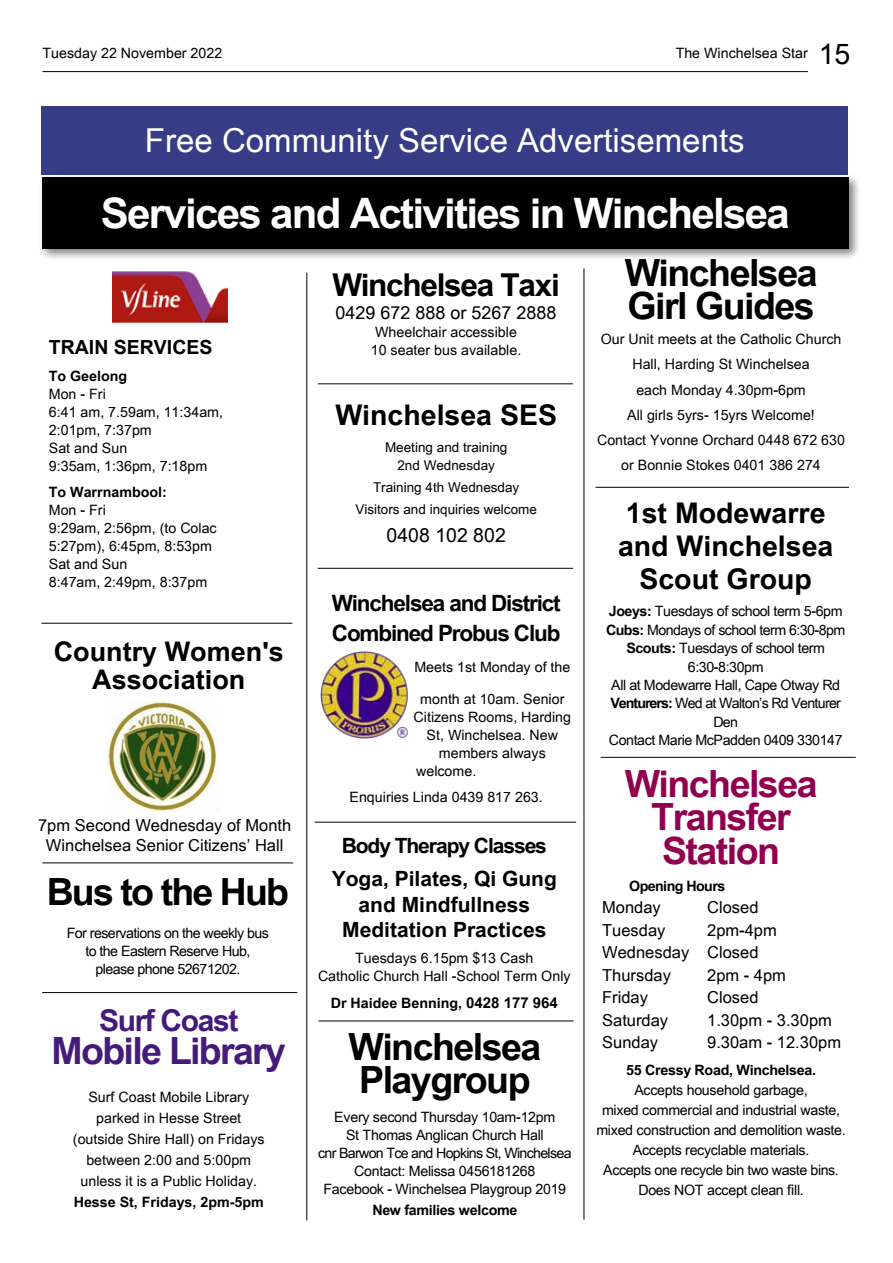
<style>
.page{position:relative;width:893px;height:1263px;background:#fff}
.page>*{position:absolute;margin:0;border:0;box-sizing:border-box;transform-origin:0 0}
.t1{font:700 42px "Arial";letter-spacing:-.04em;color:#fff}
.t2{font:700 37.5px/33.2px "Arial";letter-spacing:-.04em;color:#000}
.t3{font:700 37.5px/33.5px "Arial";letter-spacing:-.04em;color:#90004f;text-align:center}
.t4{font:700 37.5px "Arial";letter-spacing:-.045em;color:#441b7a}
.t5{font:33px "Arial";color:#fff}
.t6{font:700 31.5px "Arial";letter-spacing:-.04em;color:#000}
.t7{font:700 30px "Arial";letter-spacing:-.045em;color:#441b7a}
.t8{font:700 28.5px/33.5px "Arial";color:#000;text-align:center}
.t9{font:700 27px/28px "Arial";color:#000;text-align:center}
.t10{font:700 22.5px/30px "Arial";letter-spacing:-.05em;color:#000}
.t11{font:700 21px/33.8px "Arial";letter-spacing:-.05em;color:#000;text-align:center}
.t12{font:700 21px/25.2px "Arial";color:#000;text-align:center}
.t13{font:700 19.5px "Arial";color:#000}
.t14{font:19.5px "Arial";color:#000}
.t15{font:18px "Arial";color:#000}
.t16{font:16.5px/22.5px "Arial";color:#000}
.t17{font:14.25px/18px "Arial";color:#000;text-align:center}
.t18{font:14.25px/20px "Arial";letter-spacing:-.02em;color:#000;text-align:center}
.t19{font:14.25px/18.5px "Arial";letter-spacing:-.03em;color:#000;text-align:center}
.t20{font:700 14.25px "Arial";color:#000}
.t21{font:14.25px/18px "Arial";letter-spacing:-.04em;color:#000;text-align:center}
.t22{font:700 14.25px "Arial";letter-spacing:-.02em;color:#000}
.t23{font:700 14.25px "Arial";letter-spacing:-.04em;color:#000}
.t24{font:13.5px/18px "Arial";color:#000;text-align:center}
.s1{font-size:28.5px}
.s2{font-size:15px}
.s3{font-weight:700}
</style>
<div class="page">
<hr style="left:43px;top:71px;width:765px;height:1px;background:#000">
<hr style="left:595px;top:487px;width:254px;height:1px;background:#000">
<img style="left:107px;top:701px;width:110px;height:110px">
<hr style="left:318px;top:1020px;width:256px;height:1px;background:#000">
<hr style="left:306px;top:273px;width:1px;height:947px;background:#000">
<hr style="left:318px;top:383px;width:255px;height:1px;background:#000">
<div style="left:38px;top:173px;width:823px;height:88px;background:#000;opacity:.5"></div>
<div style="left:42px;top:177px;width:806px;height:71px;background:#000"></div>
<hr style="left:41px;top:623px;width:251px;height:1px;background:#000">
<hr style="left:584px;top:268px;width:1px;height:952px;background:#000">
<hr style="left:601px;top:757px;width:255px;height:1px;background:#000">
<img style="left:113px;top:271px;width:115px;height:51px">
<hr style="left:42px;top:862px;width:251px;height:1px;background:#000">
<div style="left:41px;top:106px;width:807px;height:68px;background:#373c87"></div>
<hr style="left:315px;top:822px;width:261px;height:1px;background:#000">
<hr style="left:42px;top:992px;width:255px;height:1px;background:#000">
<img style="left:321px;top:652px;width:87px;height:86px">
<hr style="left:318px;top:568px;width:255px;height:1px;background:#000">
<p class="t17" style="left:43px;top:44px;width:181px">Tuesday 22 November 2022</p>
<p class="t17" style="left:676px;top:44px;width:176px">The Winchelsea Star <span class="s1">15</span></p>
<h3 class="t5" style="left:145px;top:123px;width:601px">Free Community Service Advertisements</h3>
<h1 class="t1" style="left:101px;top:189px;width:690px">Services and Activities in Winchelsea</h1>
<h3 class="t13" style="left:49px;top:336px;width:165px">TRAIN SERVICES</h3>
<p class="t20" style="left:49px;top:367px;width:80px">To Geelong</p>
<p class="t17" style="left:49px;top:385px;width:176px;text-align:left">Mon - Fri<br>6:41 am, 7.59am, 11:34am,<br>2:01pm, 7:37pm<br>Sat and Sun<br>9:35am, 1:36pm, 7:18pm</p>
<p class="t20" style="left:49px;top:484px;width:119px">To Warrnambool:</p>
<p class="t17" style="left:49px;top:501px;width:169px;text-align:left">Mon - Fri<br>9:29am, 2:56pm, (to Colac<br>5:27pm), 6:45pm, 8:53pm<br>Sat and Sun<br>8:47am, 2:49pm, 8:37pm</p>
<h3 class="t9" style="left:54px;top:637px;width:231px">Country Women's<br>Association</h3>
<p class="t16" style="left:38px;top:816px;width:255px;line-height:19.5px;text-align:center">7pm Second Wednesday of Month<br>Winchelsea Senior Citizens’ Hall</p>
<h2 class="t2" style="left:47px;top:875px;width:244px">Bus to the Hub</h2>
<p class="t21" style="left:67px;top:924px;width:204px">For reservations on the weekly bus to the Eastern Reserve Hub, please phone 52671202.</p>
<h3 class="t7" style="left:99px;top:1003px;width:141px">Surf Coast</h3>
<h2 class="t4" style="left:52px;top:1029px;width:236px">Mobile Library</h2>
<p class="t17" style="left:73px;top:1087px;width:193px;line-height:21px">Surf Coast Mobile Library parked in Hesse Street (outside Shire Hall) on Fridays between 2:00 and 5:00pm unless it is a Public Holiday.</p>
<p class="t20" style="left:74px;top:1194px;width:192px">Hesse St, Fridays, 2pm-5pm</p>
<h3 class="t6" style="left:332px;top:267px;width:229px">Winchelsea Taxi</h3>
<p class="t15" style="left:335px;top:303px;width:223px">0429 672 888 or 5267 2888</p>
<p class="t17" style="left:371px;top:323px;width:152px">Wheelchair accessible<br>10 seater bus available.</p>
<h3 class="t8" style="left:335px;top:399px;width:223px">Winchelsea SES</h3>
<p class="t24" style="left:385px;top:438px;width:124px">Meeting and training<br>2nd Wednesday</p>
<p class="t24" style="left:355px;top:476px;width:183px;line-height:22px">Training 4th Wednesday<br>Visitors and inquiries welcome</p>
<h3 class="t14" style="left:387px;top:524px;width:121px">0408 102 802</h3>
<h3 class="t10" style="left:332px;top:588px;width:231px">Winchelsea and District<br>Combined Probus Club</h3>
<p class="t17" style="left:414px;top:659px;width:158px">Meets 1st Monday of the</p>
<p class="t17" style="left:420px;top:690px;width:146px">month at 10am. Senior</p>
<p class="t17" style="left:414px;top:708px;width:159px">Citizens Rooms, Harding</p>
<p class="t17" style="left:427px;top:726px;width:133px">St, Winchelsea. New</p>
<p class="t17" style="left:439px;top:744px;width:108px">members always</p>
<p class="t17" style="left:416px;top:762px;width:62px">welcome.</p>
<p class="t17" style="left:350px;top:789px;width:195px">Enquiries Linda 0439 817 263.</p>
<h3 class="t11" style="left:332px;top:828px;width:227px">Body Therapy Classes<br>Yoga, Pilates, Qi Gung</h3>
<h3 class="t12" style="left:342px;top:892px;width:206px">and Mindfullness<br>Meditation Practices</h3>
<p class="t17" style="left:318px;top:949px;width:254px">Tuesdays 6.15pm $13 Cash<br>Catholic Church Hall -School Term Only</p>
<p class="t20" style="left:331px;top:994px;width:229px">Dr Haidee Benning, <span class="s2">0428 177 964</span></p>
<h2 class="t2" style="left:348px;top:1030px;width:194px">Winchelsea<br>Playgroup</h2>
<p class="t18" style="left:318px;top:1108px;width:255px;line-height:18px">Every second Thursday 10am-12pm<br>St Thomas Anglican Church Hall<br>cnr Barwon Tce and Hopkins St, Winchelsea Contact: Melissa 0456181268<br>Facebook - Winchelsea Playgroup 2019</p>
<p class="t22" style="left:372px;top:1202px;width:147px">New families welcome</p>
<h2 class="t2" style="left:625px;top:256px;width:194px">Winchelsea<br>Girl Guides</h2>
<p class="t17" style="left:597px;top:327px;width:249px;line-height:25px">Our Unit meets at the Catholic Church<br>Hall, Harding St Winchelsea<br>each Monday 4.30pm-6pm<br>All girls 5yrs- 15yrs Welcome!<br>Contact Yvonne Orchard 0448 672 630 or Bonnie Stokes 0401 386 274</p>
<h3 class="t8" style="left:618px;top:496px;width:217px">1st Modewarre and Winchelsea<br>Scout Group</h3>
<p class="t19" style="left:606px;top:602px;width:241px"><span class="s3">Joeys:</span> Tuesdays of school term 5-6pm<br><span class="s3">Cubs:</span> Mondays of school term 6:30-8pm<br><span class="s3">Scouts:</span> Tuesdays of school term<br>6:30-8:30pm<br>All at Modewarre Hall, Cape Otway Rd<br><span class="s3">Venturers:</span> Wed at Walton’s Rd Venturer<br>Den<br>Contact Marie McPadden 0409 330147</p>
<h2 class="t3" style="left:625px;top:767px;width:194px">Winchelsea<br>Transfer<br>Station</h2>
<p class="t23" style="left:629px;top:878px;width:98px">Opening Hours</p>
<p class="t16" style="left:602px;top:896px;width:60px">Monday</p>
<p class="t16" style="left:707px;top:896px;width:53px">Closed</p>
<p class="t16" style="left:602px;top:919px;width:65px">Tuesday</p>
<p class="t16" style="left:602px;top:919px;width:176px;text-indent:105px">2pm-4pm<br>Wednesday Closed<br>Thursday</p>
<p class="t16" style="left:707px;top:964px;width:80px">2pm - 4pm</p>
<p class="t16" style="left:602px;top:986px;width:47px">Friday</p>
<p class="t16" style="left:707px;top:986px;width:53px">Closed</p>
<p class="t16" style="left:602px;top:1009px;width:68px">Saturday</p>
<p class="t16" style="left:707px;top:1009px;width:126px">1.30pm - 3.30pm</p>
<p class="t16" style="left:602px;top:1031px;width:57px">Sunday</p>
<p class="t16" style="left:707px;top:1031px;width:135px">9.30am - 12.30pm</p>
<p class="t22" style="left:626px;top:1062px;width:191px">55 Cressy Road, Winchelsea.</p>
<p class="t18" style="left:596px;top:1080px;width:251px">Accepts household garbage,<br>mixed commercial and industrial waste, mixed construction and demolition waste.<br>Accepts recyclable materials.<br>Accepts one recycle bin two waste bins.<br>Does NOT accept clean fill.</p>
</div>
